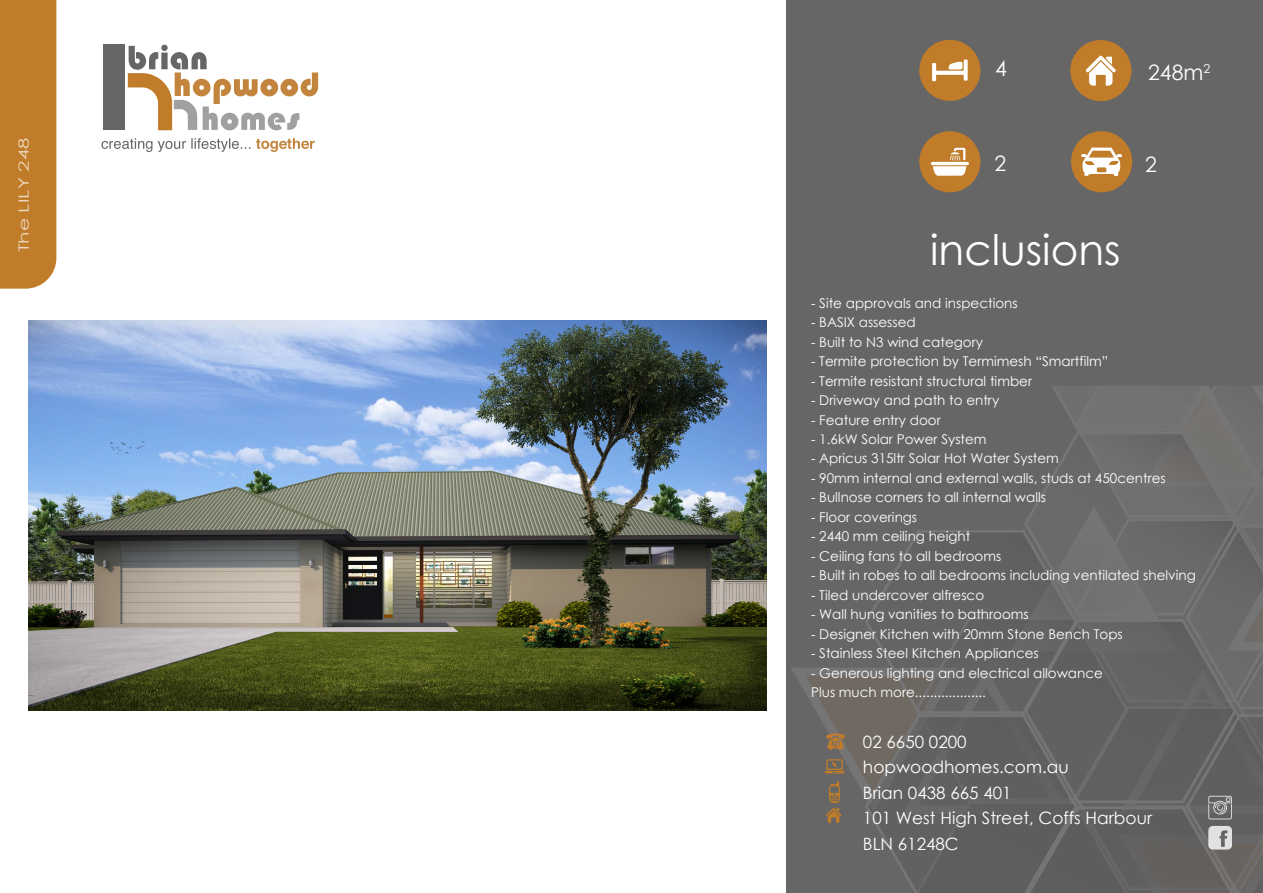
<style>
.page{position:relative;width:1263px;height:893px;background:#fff}
.page>*{position:absolute;margin:0;border:0;box-sizing:border-box;transform-origin:0 0}
.t1{font:42.3px "Century Gothic";color:#fff}
.t2{font:21.3px "Century Gothic";color:#fff}
.t3{font:16.95px/25.5px "Century Gothic";color:#fff}
.t4{font:14.25px "Century Gothic";color:#fff;scale:1.42 1}
.t5{font:13.5px/19.5px "Century Gothic";color:#fff}
</style>
<div class="page">
<div style="left:787px;top:0;width:476px;height:893px;background:#676666"></div>
<div style="left:0;top:0;width:56px;height:289px;background:#c07c29"></div>
<div style="left:103px;top:45px;width:22px;height:85px;background:#676666"></div>
<svg style="left:128px;top:45px;width:190px;height:85px"></svg>
<svg style="left:256px;top:138px;width:59px;height:14px"></svg>
<svg style="left:101px;top:138px;width:149px;height:14px"></svg>
<div style="left:919px;top:131px;width:61px;height:61px;background:#c07c29;border-radius:50%"></div>
<svg style="left:931px;top:148px;width:38px;height:28px"></svg>
<div style="left:1071px;top:131px;width:61px;height:61px;background:#c07c29;border-radius:50%"></div>
<svg style="left:1081px;top:148px;width:41px;height:28px"></svg>
<div style="left:919px;top:40px;width:61px;height:61px;background:#c07c29;border-radius:50%"></div>
<svg style="left:932px;top:59px;width:36px;height:22px"></svg>
<div style="left:1070px;top:40px;width:61px;height:61px;background:#c07c29;border-radius:50%"></div>
<svg style="left:1086px;top:55px;width:30px;height:31px"></svg>
<svg style="left:792px;top:386px;width:471px;height:507px"></svg>
<img style="left:29px;top:320px;width:738px;height:390px">
<p class="t4" style="left:14px;top:252px;width:82px;rotate:-90deg">The LILY 248</p>
<h2 class="t2" style="left:995px;top:53px;width:13px">4</h2>
<h2 class="t2" style="left:1148px;top:58px;width:64px">248m<sup>2</sup></h2>
<h2 class="t2" style="left:994px;top:149px;width:13px">2</h2>
<h2 class="t2" style="left:1145px;top:149px;width:13px">2</h2>
<h1 class="t1" style="left:930px;top:220px;width:192px">inclusions</h1>
<p class="t5" style="left:811px;top:293px;width:208px">- Site approvals and inspections</p>
<p class="t5" style="left:811px;top:312px;width:106px">- BASIX assessed</p>
<p class="t5" style="left:811px;top:332px;width:173px">- Built to N3 wind category</p>
<p class="t5" style="left:811px;top:351px;width:299px">- Termite protection by Termimesh “Smartfilm”</p>
<p class="t5" style="left:811px;top:371px;width:222px">- Termite resistant structural timber</p>
<p class="t5" style="left:811px;top:390px;width:190px">- Driveway and path to entry</p>
<p class="t5" style="left:811px;top:410px;width:131px">- Feature entry door</p>
<p class="t5" style="left:811px;top:429px;width:177px">- 1.6kW Solar Power System</p>
<p class="t5" style="left:811px;top:449px;width:249px">- Apricus 315ltr Solar Hot Water System</p>
<p class="t5" style="left:811px;top:468px;width:356px">- 90mm internal and external walls, studs at 450centres</p>
<p class="t5" style="left:811px;top:488px;width:236px">- Bullnose corners to all internal walls</p>
<p class="t5" style="left:811px;top:507px;width:108px">- Floor coverings</p>
<p class="t5" style="left:811px;top:527px;width:161px">- 2440 mm ceiling height</p>
<p class="t5" style="left:811px;top:546px;width:192px">- Ceiling fans to all bedrooms</p>
<p class="t5" style="left:811px;top:566px;width:386px">- Built in robes to all bedrooms including ventilated shelving</p>
<p class="t5" style="left:811px;top:585px;width:175px">- Tiled undercover alfresco</p>
<p class="t5" style="left:811px;top:605px;width:219px">- Wall hung vanities to bathrooms</p>
<p class="t5" style="left:811px;top:624px;width:313px">- Designer Kitchen with 20mm Stone Bench Tops</p>
<p class="t5" style="left:811px;top:644px;width:229px">- Stainless Steel Kitchen Appliances</p>
<p class="t5" style="left:811px;top:663px;width:293px">- Generous lighting and electrical allowance<br>Plus much more...................</p>
<p class="t3" style="left:863px;top:729px;width:291px">02 6650 0200 hopwoodhomes.com.au<br>Brian 0438 665 401<br>101 West High Street, Coffs Harbour<br>BLN 61248C</p>
</div>
